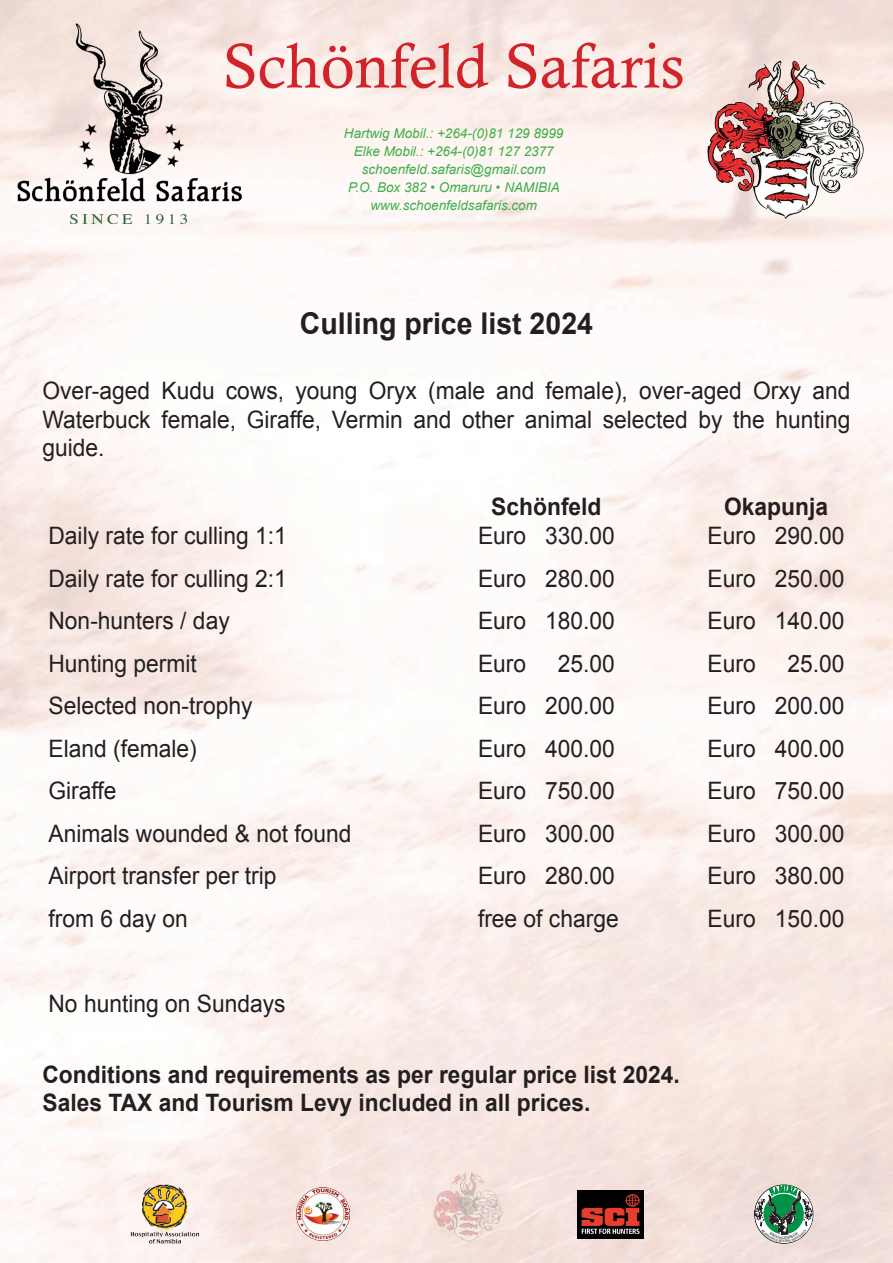
<style>
.page{position:relative;width:893px;height:1263px;background:#fff}
.page>*{position:absolute;margin:0;border:0;box-sizing:border-box;transform-origin:0 0}
.text{font:63px "Calisto";color:#d1232a}
.tab_2_coloum{font:700 30px "Arial";color:#231f20;scale:.95 1}
.body_text{font:24px "Arial";color:#231f20;scale:.95 1}
.tab_2_coloum-2{font:24px/28.8px "Arial";color:#231f20;text-align:justify;scale:.95 1}
.tab_2_coloum-3{font:700 24px "Arial";color:#231f20;scale:.95 1}
.body_text-2{font:700 24px "Arial";color:#231f20;scale:.95 1}
.text-2{font:italic 13.5px "Arial";color:#40ae49}
</style>
<div class="page">
<img style="left:0;top:0;width:893px;height:1263px">
<img style="left:433px;top:1171px;width:69px;height:71px">
<img style="left:15px;top:12px;width:234px;height:225px">
<img style="left:706px;top:59px;width:158px;height:160px">
<img style="left:577px;top:1190px;width:67px;height:48px">
<img style="left:130px;top:1184px;width:69px;height:60px">
<img style="left:297px;top:1187px;width:53px;height:54px">
<svg style="left:754px;top:1185px;width:59px;height:57px"></svg>
<p class="text" style="left:223px;top:29px;width:463px">Schönfeld Safaris</p>
<p class="text-2" style="left:344px;top:125px;width:221px">Hartwig Mobil.: +264-(0)81 129 8999</p>
<p class="text-2" style="left:354px;top:143px;width:201px">Elke Mobil.: +264-(0)81 127 2377</p>
<p class="text-2" style="left:362px;top:161px;width:186px">schoenfeld.safaris@gmail.com</p>
<p class="text-2" style="left:348px;top:179px;width:213px">P.O. Box 382 • Omaruru • NAMIBIA</p>
<p class="text-2" style="left:370px;top:197px;width:168px">www.schoenfeldsafaris.com</p>
<p class="tab_2_coloum" style="left:300px;top:304px;width:310px">Culling price list 2024</p>
<p class="tab_2_coloum-2" style="left:43px;top:376px;width:852px">Over-aged Kudu cows, young Oryx (male and female), over-aged Orxy and Waterbuck female, Giraffe, Vermin and other animal selected by the hunting guide.</p>
<p class="body_text-2" style="left:491px;top:490px;width:118px">Schönfeld</p>
<p class="body_text-2" style="left:724px;top:490px;width:111px">Okapunja</p>
<p class="body_text" style="left:49px;top:520px;width:252px">Daily rate for culling 1:1</p>
<p class="body_text" style="left:478px;top:520px;width:52px">Euro</p>
<p class="body_text" style="left:545px;top:520px;width:75px">330.00</p>
<p class="body_text" style="left:708px;top:520px;width:52px">Euro</p>
<p class="body_text" style="left:775px;top:520px;width:75px">290.00</p>
<p class="body_text" style="left:49px;top:562px;width:252px">Daily rate for culling 2:1</p>
<p class="body_text" style="left:478px;top:562px;width:52px">Euro</p>
<p class="body_text" style="left:545px;top:562px;width:75px">280.00</p>
<p class="body_text" style="left:708px;top:562px;width:52px">Euro</p>
<p class="body_text" style="left:775px;top:562px;width:75px">250.00</p>
<p class="tab_2_coloum-2" style="left:49px;top:607px;width:192px">Non-hunters / day</p>
<p class="body_text" style="left:478px;top:605px;width:52px">Euro</p>
<p class="body_text" style="left:545px;top:605px;width:75px">180.00</p>
<p class="body_text" style="left:708px;top:605px;width:52px">Euro</p>
<p class="body_text" style="left:775px;top:605px;width:75px">140.00</p>
<p class="tab_2_coloum-2" style="left:49px;top:649px;width:158px">Hunting permit</p>
<p class="body_text" style="left:478px;top:647px;width:52px">Euro</p>
<p class="body_text" style="left:558px;top:647px;width:62px">25.00</p>
<p class="body_text" style="left:708px;top:647px;width:52px">Euro</p>
<p class="body_text" style="left:787px;top:647px;width:62px">25.00</p>
<p class="tab_2_coloum-2" style="left:49px;top:692px;width:216px">Selected non-trophy</p>
<p class="body_text" style="left:478px;top:690px;width:52px">Euro</p>
<p class="body_text" style="left:545px;top:690px;width:75px">200.00</p>
<p class="body_text" style="left:708px;top:690px;width:52px">Euro</p>
<p class="body_text" style="left:775px;top:690px;width:75px">200.00</p>
<p class="body_text" style="left:49px;top:733px;width:158px">Eland (female)</p>
<p class="body_text" style="left:478px;top:733px;width:52px">Euro</p>
<p class="body_text" style="left:545px;top:733px;width:75px">400.00</p>
<p class="body_text" style="left:708px;top:733px;width:52px">Euro</p>
<p class="body_text" style="left:775px;top:733px;width:75px">400.00</p>
<p class="body_text" style="left:49px;top:775px;width:73px">Giraffe</p>
<p class="body_text" style="left:478px;top:775px;width:52px">Euro</p>
<p class="body_text" style="left:545px;top:775px;width:75px">750.00</p>
<p class="body_text" style="left:708px;top:775px;width:52px">Euro</p>
<p class="body_text" style="left:775px;top:775px;width:75px">750.00</p>
<p class="tab_2_coloum-2" style="left:49px;top:819px;width:320px">Animals wounded &amp; not found</p>
<p class="body_text" style="left:478px;top:818px;width:52px">Euro</p>
<p class="body_text" style="left:545px;top:818px;width:75px">300.00</p>
<p class="body_text" style="left:708px;top:818px;width:52px">Euro</p>
<p class="body_text" style="left:775px;top:818px;width:75px">300.00</p>
<p class="tab_2_coloum-2" style="left:49px;top:862px;width:242px">Airport transfer per trip</p>
<p class="body_text" style="left:478px;top:860px;width:52px">Euro</p>
<p class="body_text" style="left:545px;top:860px;width:75px">280.00</p>
<p class="body_text" style="left:708px;top:860px;width:52px">Euro</p>
<p class="body_text" style="left:775px;top:860px;width:75px">380.00</p>
<p class="body_text" style="left:49px;top:903px;width:148px">from 6 day on</p>
<p class="body_text" style="left:478px;top:903px;width:150px">free of charge</p>
<p class="body_text" style="left:708px;top:903px;width:52px">Euro</p>
<p class="body_text" style="left:775px;top:903px;width:75px">150.00</p>
<p class="tab_2_coloum-2" style="left:49px;top:989px;width:251px">No hunting on Sundays</p>
<p class="tab_2_coloum-3" style="left:43px;top:1058px;width:672px">Conditions and requirements as per regular price list 2024.</p>
<p class="tab_2_coloum-3" style="left:43px;top:1087px;width:578px">Sales TAX and Tourism Levy included in all prices.</p>
</div>
